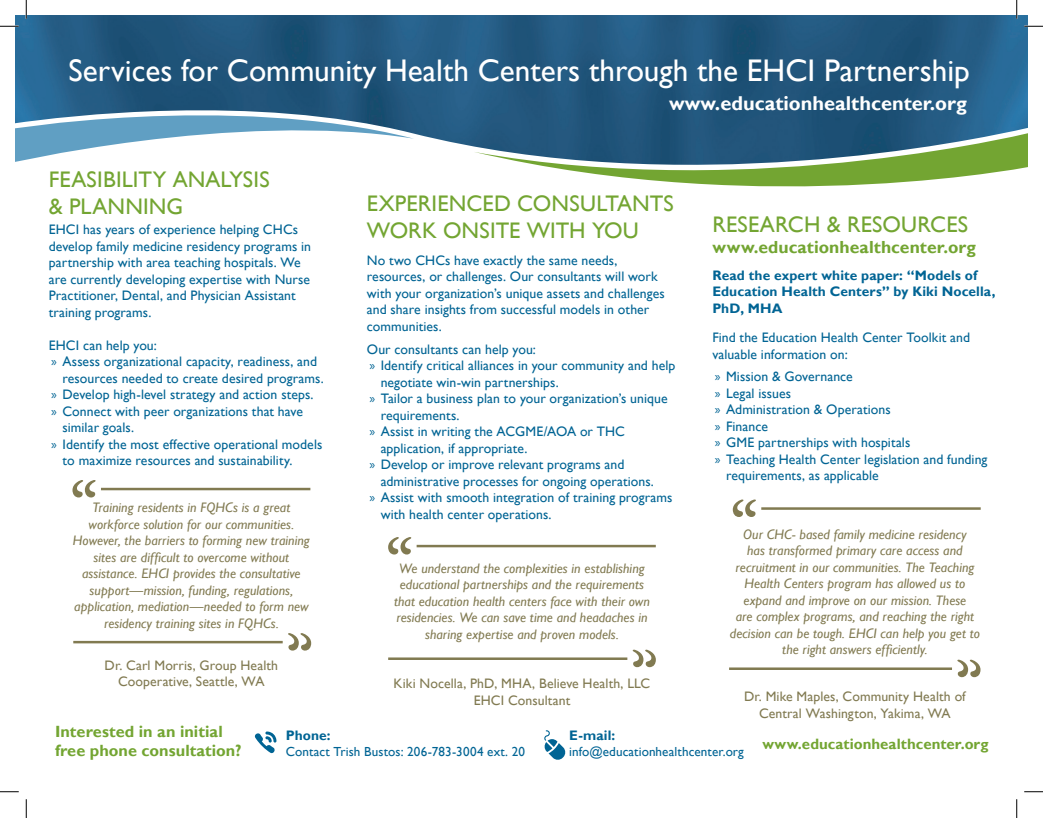
<style>
.page{position:relative;width:1043px;height:818px;background:#fff}
.page>*{position:absolute;margin:0;border:0;box-sizing:border-box;transform-origin:0 0}
.t1{font:82.5px "Garamond Premr Pro";color:#817a51}
.t2{font:31.25px "Gill Sans";color:#fff}
.t3{font:22.5px/27px "Gill Sans";letter-spacing:.005em;color:#73a532}
.t4{font:700 20px "Gill Sans";color:#fff}
.t5{font:700 17.5px "Gill Sans";color:#73a532}
.t6{font:700 16.25px/19.5px "Gill Sans";letter-spacing:.005em;color:#73a532}
.t7{font:13.75px/16.5px "Gill Sans";letter-spacing:.005em;color:#006494}
.t8{font:italic 13.75px/16.5px "Gill Sans";letter-spacing:.005em;color:#817a51;text-align:center}
.t9{font:13.75px/16.5px "Gill Sans";letter-spacing:.005em;color:#817a51;text-align:center}
.t10{font:700 13.75px/16.5px "Gill Sans";letter-spacing:.005em;color:#006494}
.t11{font:13.12px "Gill Sans";letter-spacing:.01em;color:#006494}
.s1{font-family:"Myriad Pro"}
</style>
<div class="page">
<svg style="left:543px;top:166px;width:485px;height:21px;fill:#73a532"></svg>
<img style="left:15px;top:15px;width:1013px;height:151px">
<svg style="left:544px;top:730px;width:22px;height:30px"></svg>
<svg style="left:254px;top:731px;width:22px;height:22px"></svg>
<hr style="left:101px;top:488px;width:209px;height:2px;background:#817a51">
<hr style="left:73px;top:640px;width:210px;height:3px;background:#817a51">
<hr style="left:388px;top:657px;width:239px;height:3px;background:#817a51">
<hr style="left:729px;top:667px;width:223px;height:3px;background:#817a51">
<hr style="left:416px;top:545px;width:240px;height:2px;background:#817a51">
<hr style="left:761px;top:507px;width:219px;height:3px;background:#817a51">
<svg style="left:0;top:25px;width:19px;height:2px"></svg>
<svg style="left:1024px;top:25px;width:18px;height:2px"></svg>
<svg style="left:0;top:791px;width:19px;height:1px"></svg>
<svg style="left:1024px;top:791px;width:18px;height:1px"></svg>
<svg style="left:25px;top:0;width:2px;height:19px"></svg>
<svg style="left:25px;top:799px;width:2px;height:19px"></svg>
<svg style="left:1015px;top:0;width:2px;height:19px"></svg>
<svg style="left:1016px;top:799px;width:1px;height:19px"></svg>
<h2 class="t2" style="left:68px;top:52px;width:902px">Services for Community Health Centers through the EHCI Partnership</h2>
<h3 class="t3" style="left:49px;top:166px;width:222px">FEASIBILITY ANALYSIS &amp; PLANNING</h3>
<p class="t7" style="left:49px;top:221px;width:264px">EHCI has years of experience helping CHCs develop family medicine residency programs in partnership with area teaching hospitals. We are currently developing expertise with Nurse Practitioner, Dental, and Physician Assistant training programs.</p>
<p class="t7" style="left:49px;top:337px;width:110px">EHCI can help you:</p>
<p class="t7" style="left:51px;top:353px;width:267px"><span class="s1">»</span> Assess organizational capacity, readiness, and</p>
<p class="t7" style="left:62px;top:370px;width:263px">resources needed to create desired programs.</p>
<p class="t7" style="left:51px;top:386px;width:264px"><span class="s1">»</span> Develop high-level strategy and action steps.</p>
<p class="t7" style="left:51px;top:403px;width:253px"><span class="s1">»</span> Connect with peer organizations that have</p>
<p class="t7" style="left:62px;top:419px;width:73px">similar goals.</p>
<p class="t7" style="left:51px;top:436px;width:273px"><span class="s1">»</span> Identify the most effective operational models</p>
<p class="t7" style="left:62px;top:452px;width:231px">to maximize resources and sustainability.</p>
<h1 class="t1" style="left:69px;top:461px;width:32px">“</h1>
<p class="t8" style="left:73px;top:499px;width:238px">Training residents in FQHCs is a great workforce solution for our communities.<br>However, the barriers to forming new training sites are difficult to overcome without assistance. EHCI provides the consultative support—mission, funding, regulations, application, mediation—needed to form new residency training sites in FQHCs.</p>
<p class="t9" style="left:105px;top:657px;width:175px">Dr. Carl Morris, Group Health<br>Cooperative, Seattle, WA</p>
<h3 class="t4" style="left:669px;top:91px;width:299px">www.educationhealthcenter.org</h3>
<h3 class="t3" style="left:367px;top:190px;width:308px">EXPERIENCED CONSULTANTS<br>WORK ONSITE WITH YOU</h3>
<p class="t7" style="left:367px;top:252px;width:299px">No two CHCs have exactly the same needs, resources, or challenges. Our consultants will work with your organization’s unique assets and challenges and share insights from successful models in other communities.</p>
<p class="t7" style="left:367px;top:341px;width:170px">Our consultants can help you:</p>
<p class="t7" style="left:369px;top:357px;width:307px"><span class="s1">»</span> Identify critical alliances in your community and help</p>
<p class="t7" style="left:380px;top:374px;width:179px">negotiate win-win partnerships.</p>
<p class="t7" style="left:369px;top:390px;width:300px"><span class="s1">»</span> Tailor a business plan to your organization’s unique</p>
<p class="t7" style="left:380px;top:407px;width:80px">requirements.</p>
<p class="t7" style="left:369px;top:423px;width:257px"><span class="s1">»</span> Assist in writing the ACGME/AOA or THC</p>
<p class="t7" style="left:380px;top:440px;width:148px">application, if appropriate.</p>
<p class="t7" style="left:369px;top:456px;width:256px"><span class="s1">»</span> Develop or improve relevant programs and</p>
<p class="t7" style="left:380px;top:473px;width:275px">administrative processes for ongoing operations.</p>
<p class="t7" style="left:369px;top:489px;width:304px"><span class="s1">»</span> Assist with smooth integration of training programs</p>
<p class="t7" style="left:380px;top:506px;width:172px">with health center operations.</p>
<h1 class="t1" style="left:384px;top:518px;width:32px">“</h1>
<p class="t8" style="left:394px;top:560px;width:257px">We understand the complexities in establishing educational partnerships and the requirements that education health centers face with their own residencies. We can save time and headaches in sharing expertise and proven models.</p>
<p class="t9" style="left:393px;top:675px;width:258px">Kiki Nocella, PhD, MHA, Believe Health, LLC<br>EHCI Consultant</p>
<h3 class="t3" style="left:712px;top:212px;width:257px">RESEARCH &amp; RESOURCES</h3>
<p class="t5" style="left:712px;top:237px;width:265px">www.educationhealthcenter.org</p>
<p class="t10" style="left:712px;top:267px;width:285px">Read the expert white paper: “Models of<br>Education Health Centers” by Kiki Nocella,<br>PhD, MHA</p>
<p class="t7" style="left:712px;top:329px;width:259px">Find the Education Health Center Toolkit and valuable information on:</p>
<p class="t7" style="left:715px;top:368px;width:139px"><span class="s1">»</span> Mission &amp; Governance</p>
<p class="t7" style="left:715px;top:385px;width:78px"><span class="s1">»</span> Legal issues</p>
<p class="t7" style="left:715px;top:401px;width:177px"><span class="s1">»</span> Administration &amp; Operations</p>
<p class="t7" style="left:715px;top:418px;width:55px"><span class="s1">»</span> Finance</p>
<p class="t7" style="left:715px;top:434px;width:197px"><span class="s1">»</span> GME partnerships with hospitals</p>
<p class="t7" style="left:715px;top:451px;width:274px"><span class="s1">»</span> Teaching Health Center legislation and funding</p>
<p class="t7" style="left:726px;top:467px;width:154px">requirements, as applicable</p>
<h1 class="t1" style="left:729px;top:480px;width:32px">“</h1>
<p class="t8" style="left:730px;top:526px;width:251px">Our CHC- based family medicine residency<br>has transformed primary care access and recruitment in our communities. The Teaching Health Centers program has allowed us to expand and improve on our mission. These<br>are complex programs, and reaching the right decision can be tough. EHCI can help you get to the right answers efficiently.</p>
<p class="t9" style="left:744px;top:688px;width:223px">Dr. Mike Maples, Community Health of<br>Central Washington, Yakima, WA</p>
<p class="t6" style="left:55px;top:721px;width:188px">Interested in an initial free phone consultation?</p>
<p class="t10" style="left:569px;top:727px;width:48px">E-mail:</p>
<p class="t10" style="left:286px;top:727px;width:46px">Phone:</p>
<p class="t11" style="left:286px;top:743px;width:241px">Contact Trish Bustos: 206-783-3004 ext. 20</p>
<p class="t11" style="left:569px;top:743px;width:421px">info@educationhealthcenter.org <sup>www.educationhealthcenter.org</sup></p>
</div>
